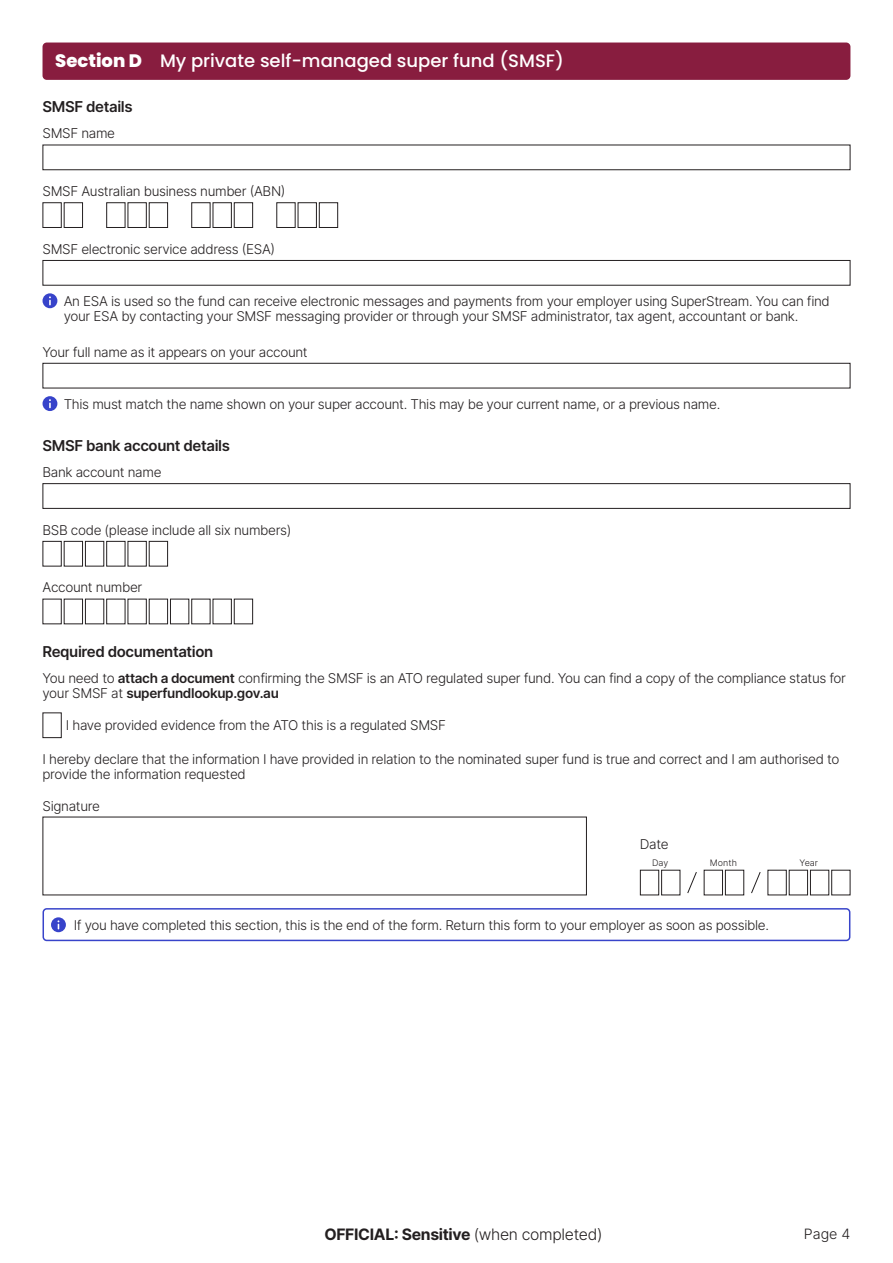
<style>
.page{position:relative;width:893px;height:1263px;background:#fff}
.page>*{position:absolute;margin:0;border:0;box-sizing:border-box;transform-origin:0 0}
.A-Section{font:500 18px "Poppins";color:#fff}
.t1{font:700 15.75px "Inter";letter-spacing:-.02em;color:#231f20}
.p_Question{font:600 15px "Inter";letter-spacing:-.025em;color:#231f20}
.t2{font:300 14.25px "Inter";color:#231f20}
.p_body{font:300 13.5px/15px "Inter";letter-spacing:-.025em;color:#231f20}
.p_Field_name_right_2{font:300 13.5px "Inter";letter-spacing:-.025em;color:#231f20}
.A-Body_-_smaller_6pt{font:300 9px "Inter";color:#231f20}
.s1{font-weight:800}
.s2{font-weight:600}
.s3{font-weight:300}
</style>
<div class="page">
<div style="left:43px;top:43px;width:807px;height:37px;background:#881d3f;border-radius:4px"></div>
<div style="left:43px;top:145px;width:807px;height:25px;border:1px solid #231f20"></div>
<div style="left:43px;top:202px;width:19px;height:26px;border:1px solid #231f20"></div>
<div style="left:106px;top:202px;width:19px;height:26px;border:1px solid #231f20"></div>
<div style="left:234px;top:202px;width:19px;height:26px;border:1px solid #231f20"></div>
<div style="left:298px;top:202px;width:19px;height:26px;border:1px solid #231f20"></div>
<div style="left:64px;top:202px;width:19px;height:26px;border:1px solid #231f20"></div>
<div style="left:128px;top:202px;width:19px;height:26px;border:1px solid #231f20"></div>
<div style="left:191px;top:202px;width:19px;height:26px;border:1px solid #231f20"></div>
<div style="left:319px;top:202px;width:19px;height:26px;border:1px solid #231f20"></div>
<div style="left:149px;top:202px;width:19px;height:26px;border:1px solid #231f20"></div>
<div style="left:213px;top:202px;width:19px;height:26px;border:1px solid #231f20"></div>
<div style="left:276px;top:202px;width:20px;height:26px;border:1px solid #231f20"></div>
<div style="left:43px;top:260px;width:807px;height:26px;border:1px solid #231f20"></div>
<div style="left:43px;top:293px;width:14px;height:15px;background:#3743ca;border-radius:50%"></div>
<svg style="left:49px;top:296px;width:2px;height:9px"></svg>
<div style="left:43px;top:363px;width:807px;height:25px;border:1px solid #231f20"></div>
<div style="left:43px;top:396px;width:14px;height:15px;background:#3743ca;border-radius:50%"></div>
<svg style="left:49px;top:399px;width:2px;height:9px"></svg>
<div style="left:43px;top:483px;width:807px;height:26px;border:1px solid #231f20"></div>
<div style="left:43px;top:541px;width:19px;height:25px;border:1px solid #231f20"></div>
<div style="left:85px;top:541px;width:19px;height:25px;border:1px solid #231f20"></div>
<div style="left:64px;top:541px;width:19px;height:25px;border:1px solid #231f20"></div>
<div style="left:128px;top:541px;width:19px;height:25px;border:1px solid #231f20"></div>
<div style="left:106px;top:541px;width:19px;height:25px;border:1px solid #231f20"></div>
<div style="left:149px;top:541px;width:19px;height:25px;border:1px solid #231f20"></div>
<div style="left:43px;top:599px;width:19px;height:25px;border:1px solid #231f20"></div>
<div style="left:149px;top:599px;width:19px;height:25px;border:1px solid #231f20"></div>
<div style="left:85px;top:599px;width:19px;height:25px;border:1px solid #231f20"></div>
<div style="left:191px;top:599px;width:19px;height:25px;border:1px solid #231f20"></div>
<div style="left:64px;top:599px;width:19px;height:25px;border:1px solid #231f20"></div>
<div style="left:170px;top:599px;width:19px;height:25px;border:1px solid #231f20"></div>
<div style="left:128px;top:599px;width:19px;height:25px;border:1px solid #231f20"></div>
<div style="left:234px;top:599px;width:19px;height:25px;border:1px solid #231f20"></div>
<div style="left:106px;top:599px;width:19px;height:25px;border:1px solid #231f20"></div>
<div style="left:213px;top:599px;width:19px;height:25px;border:1px solid #231f20"></div>
<div style="left:43px;top:712px;width:19px;height:26px;border:1px solid #231f20"></div>
<div style="left:640px;top:870px;width:19px;height:25px;border:1px solid #231f20"></div>
<div style="left:661px;top:870px;width:19px;height:25px;border:1px solid #231f20"></div>
<div style="left:704px;top:870px;width:19px;height:25px;border:1px solid #231f20"></div>
<div style="left:725px;top:870px;width:19px;height:25px;border:1px solid #231f20"></div>
<div style="left:767px;top:870px;width:20px;height:25px;border:1px solid #231f20"></div>
<div style="left:789px;top:870px;width:19px;height:25px;border:1px solid #231f20"></div>
<div style="left:810px;top:870px;width:19px;height:25px;border:1px solid #231f20"></div>
<div style="left:831px;top:870px;width:19px;height:25px;border:1px solid #231f20"></div>
<svg style="left:751px;top:872px;width:10px;height:22px"></svg>
<svg style="left:687px;top:872px;width:10px;height:22px"></svg>
<div style="left:43px;top:908px;width:807px;height:33px;border:2px solid #3844ca;border-radius:4px"></div>
<svg style="left:51px;top:917px;width:15px;height:15px"></svg>
<p class="A-Section" style="left:55px;top:51px;width:510px"><span class="s1">Section D</span> My private self-managed super fund (SMSF)</p>
<p class="p_Question" style="left:43px;top:96px;width:92px">SMSF details</p>
<p class="p_body" style="left:43px;top:126px;width:74px">SMSF name</p>
<p class="p_body" style="left:43px;top:183px;width:245px">SMSF Australian business number (ABN)</p>
<p class="p_body" style="left:43px;top:241px;width:234px">SMSF electronic service address (ESA)</p>
<p class="p_body" style="left:64px;top:293px;width:768px">An ESA is used so the fund can receive electronic messages and payments from your employer using SuperStream. You can find your ESA by contacting your SMSF messaging provider or through your SMSF administrator, tax agent, accountant or bank.</p>
<p class="p_body" style="left:43px;top:344px;width:267px">Your full name as it appears on your account</p>
<p class="p_body" style="left:64px;top:396px;width:658px">This must match the name shown on your super account. This may be your current name, or a previous name.</p>
<p class="p_Question" style="left:43px;top:434px;width:189px">SMSF bank account details</p>
<p class="p_body" style="left:43px;top:464px;width:121px">Bank account name</p>
<p class="p_body" style="left:43px;top:522px;width:250px">BSB code (please include all six numbers)</p>
<p class="p_body" style="left:43px;top:580px;width:101px">Account number</p>
<p class="p_Question" style="left:43px;top:640px;width:172px">Required documentation</p>
<p class="p_body" style="left:43px;top:670px;width:805px">You need to <span class="s2">attach a document</span> confirming the SMSF is an ATO regulated super fund. You can find a copy of the compliance status for your SMSF at <span class="s2">superfundlookup.gov.au</span></p>
<p class="p_Field_name_right_2" style="left:66px;top:716px;width:382px">I have provided evidence from the ATO this is a regulated SMSF</p>
<p class="p_body" style="left:43px;top:751px;width:798px">I hereby declare that the information I have provided in relation to the nominated super fund is true and correct and I am authorised to provide the information requested</p>
<p class="p_body" style="left:43px;top:798px;width:59px">Signature</p>
<p class="p_body" style="left:640px;top:837px;width:30px">Date</p>
<p class="A-Body_-_smaller_6pt" style="left:652px;top:857px;width:18px">Day</p>
<p class="A-Body_-_smaller_6pt" style="left:710px;top:857px;width:29px">Month</p>
<p class="A-Body_-_smaller_6pt" style="left:799px;top:857px;width:20px">Year</p>
<p class="p_body" style="left:74px;top:917px;width:697px">If you have completed this section, this is the end of the form. Return this form to your employer as soon as possible.</p>
<p class="t1" style="left:324px;top:1222px;width:280px">OFFICIAL: Sensitive <span class="s3">(when completed)</span></p>
<p class="t2" style="left:804px;top:1223px;width:48px">Page 4</p>
</div>
